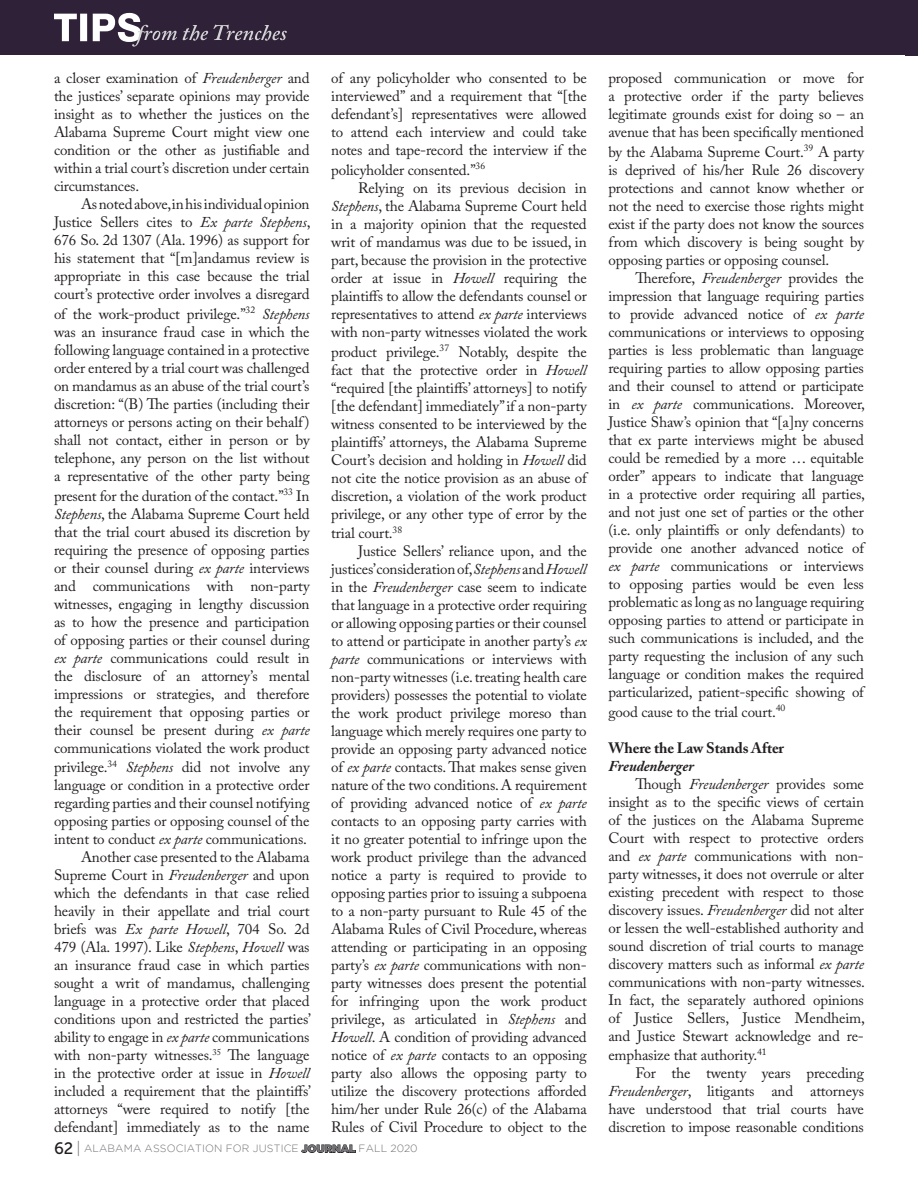
<style>
.page{position:relative;width:918px;height:1188px;background:#fff}
.page>*{position:absolute;margin:0;border:0;box-sizing:border-box;transform-origin:0 0}
.t1{font:15px/18px "Adobe Caslon Pro";letter-spacing:-.01em;color:#231f20;text-align:justify}
.t2{font:700 15px/18px "Adobe Caslon Pro";letter-spacing:-.01em;color:#231f20}
.t3{font:300 10.5px "Gotham";letter-spacing:.015em;color:#717074}
.s1{font-style:italic}
.s2{font-family:"Museo Sans 500";font-weight:400;font-size:16.5px;color:#231f20}
.s3{font-size:16.5px}
.s4{font-weight:900;color:#231f20}
</style>
<div class="page">
<div style="left:0;top:0;width:918px;height:55px;background:#2f2238"></div>
<svg style="left:54px;top:13px;width:233px;height:34px"></svg>
<p class="t1" style="left:54px;top:69px;width:257px">a closer examination of <span class="s1">Freudenberger</span> and the justices’ separate opinions may provide insight as to whether the justices on the Alabama Supreme Court might view one condition or the other as justifiable and within a trial court’s discretion under certain circumstances.</p>
<p class="t1" style="left:54px;top:195px;width:258px;text-indent:27px">As noted above, in his individual opinion Justice Sellers cites to <span class="s1">Ex parte Stephens</span>, 676 So. 2d 1307 (Ala. 1996) as support for his statement that “[m]andamus review is appropriate in this case because the trial court’s protective order involves a disregard</p>
<p class="t1" style="left:54px;top:305px;width:257px">of the work-product privilege.”<sup>32</sup> <span class="s1">Stephens </span>was an insurance fraud case in which the following language contained in a protective order entered by a trial court was challenged on mandamus as an abuse of the trial court’s discretion: “(B) The parties (including their attorneys or persons acting on their behalf) shall not contact, either in person or by telephone, any person on the list without a representative of the other party being</p>
<p class="t1" style="left:54px;top:486px;width:257px">present for the duration of the contact.”<sup>33</sup> In <span class="s1">Stephens</span>, the Alabama Supreme Court held that the trial court abused its discretion by requiring the presence of opposing parties or their counsel during <span class="s1">ex parte</span> interviews and communications with non-party witnesses, engaging in lengthy discussion as to how the presence and participation of opposing parties or their counsel during <span class="s1">ex parte</span> communications could result in the disclosure of an attorney’s mental impressions or strategies, and therefore the requirement that opposing parties or their counsel be present during <span class="s1">ex parte </span>communications violated the work product</p>
<p class="t1" style="left:54px;top:758px;width:257px">privilege.<sup>34</sup> <span class="s1">Stephens</span> did not involve any language or condition in a protective order regarding parties and their counsel notifying opposing parties or opposing counsel of the intent to conduct <span class="s1">ex parte</span> communications.</p>
<p class="t1" style="left:54px;top:848px;width:259px;text-indent:27px">Another case presented to the Alabama Supreme Court in <span class="s1">Freudenberger</span> and upon which the defendants in that case relied heavily in their appellate and trial court briefs was <span class="s1">Ex parte Howell</span>, 704 So. 2d 479 (Ala. 1997). Like <span class="s1">Stephens</span>, <span class="s1">Howell</span> was an insurance fraud case in which parties sought a writ of mandamus, challenging language in a protective order that placed conditions upon and restricted the parties’ ability to engage in <span class="s1">ex parte</span> communications with non-party witnesses.<sup>35</sup> The language in the protective order at issue in <span class="s1">Howell </span>included a requirement that the plaintiffs’ attorneys “were required to notify [the defendant] immediately as to the name</p>
<p class="t1" style="left:331px;top:69px;width:257px">of any policyholder who consented to be interviewed” and a requirement that “[the defendant’s] representatives were allowed to attend each interview and could take notes and tape-record the interview if the</p>
<p class="t1" style="left:331px;top:161px;width:155px">policyholder consented.”<sup>36</sup></p>
<p class="t1" style="left:331px;top:179px;width:257px;text-indent:27px">Relying on its previous decision in <span class="s1">Stephens</span>, the Alabama Supreme Court held in a majority opinion that the requested writ of mandamus was due to be issued, in part, because the provision in the protective order at issue in <span class="s1">Howell</span> requiring the plaintiffs to allow the defendants counsel or representatives to attend <span class="s1">ex parte</span> interviews with non-party witnesses violated the work</p>
<p class="t1" style="left:331px;top:342px;width:257px">product privilege.<sup>37</sup> Notably, despite the fact that the protective order in <span class="s1">Howell </span>“required [the plaintiffs’ attorneys] to notify [the defendant] immediately” if a non-party witness consented to be interviewed by the plaintiffs’ attorneys, the Alabama Supreme Court’s decision and holding in <span class="s1">Howell</span> did not cite the notice provision as an abuse of discretion, a violation of the work product privilege, or any other type of error by the</p>
<p class="t1" style="left:331px;top:524px;width:72px">trial court.<sup>38</sup></p>
<p class="t1" style="left:331px;top:542px;width:257px;text-indent:27px">Justice Sellers’ reliance upon, and the justices’consideration of, <span class="s1">Stephens</span> and <span class="s1">Howell </span>in the <span class="s1">Freudenberger</span> case seem to indicate that language in a protective order requiring or allowing opposing parties or their counsel to attend or participate in another party’s <span class="s1">ex parte</span> communications or interviews with non-party witnesses (i.e. treating health care providers) possesses the potential to violate the work product privilege moreso than language which merely requires one party to provide an opposing party advanced notice of <span class="s1">ex parte</span> contacts. That makes sense given nature of the two conditions. A requirement of providing advanced notice of <span class="s1">ex parte </span>contacts to an opposing party carries with it no greater potential to infringe upon the work product privilege than the advanced notice a party is required to provide to opposing parties prior to issuing a subpoena to a non-party pursuant to Rule 45 of the Alabama Rules of Civil Procedure, whereas attending or participating in an opposing party’s <span class="s1">ex parte</span> communications with non&shy;party witnesses does present the potential for infringing upon the work product privilege, as articulated in <span class="s1">Stephens</span> and <span class="s1">Howell</span>. A condition of providing advanced notice of <span class="s1">ex parte</span> contacts to an opposing party also allows the opposing party to utilize the discovery protections afforded him/her under Rule 26(c) of the Alabama Rules of Civil Procedure to object to the</p>
<p class="t3" style="left:54px;top:1143px;width:365px"><span class="s2">62</span> <span class="s3">|</span> ALABAMA ASSOCIATION FOR JUSTICE <span class="s4">JOURNAL</span> FALL 2020</p>
<p class="t1" style="left:608px;top:69px;width:257px">proposed communication or move for a protective order if the party believes legitimate grounds exist for doing so – an avenue that has been specifically mentioned</p>
<p class="t1" style="left:608px;top:143px;width:257px">by the Alabama Supreme Court.<sup>39</sup> A party is deprived of his/her Rule 26 discovery protections and cannot know whether or not the need to exercise those rights might exist if the party does not know the sources from which discovery is being sought by opposing parties or opposing counsel.</p>
<p class="t1" style="left:608px;top:269px;width:258px;text-indent:27px">Therefore, <span class="s1">Freudenberger</span> provides the impression that language requiring parties to provide advanced notice of <span class="s1">ex parte </span>communications or interviews to opposing parties is less problematic than language requiring parties to allow opposing parties and their counsel to attend or participate in <span class="s1">ex parte</span> communications. Moreover, Justice Shaw’s opinion that “[a]ny concerns that ex parte interviews might be abused could be remedied by a more … equitable order” appears to indicate that language in a protective order requiring all parties, and not just one set of parties or the other (i.e. only plaintiffs or only defendants) to provide one another advanced notice of <span class="s1">ex parte</span> communications or interviews to opposing parties would be even less problematic as long as no language requiring opposing parties to attend or participate in such communications is included, and the party requesting the inclusion of any such language or condition makes the required particularized, patient-specific showing of</p>
<p class="t1" style="left:608px;top:702px;width:179px">good cause to the trial court.<sup>40</sup></p>
<p class="t2" style="left:608px;top:738px;width:177px">Where the Law Stands After<br><span class="s1">Freudenberger</span></p>
<p class="t1" style="left:608px;top:774px;width:258px;text-indent:27px">Though <span class="s1">Freudenberger</span> provides some insight as to the specific views of certain of the justices on the Alabama Supreme Court with respect to protective orders and <span class="s1">ex parte</span> communications with non&shy;party witnesses, it does not overrule or alter existing precedent with respect to those discovery issues. <span class="s1">Freudenberger</span> did not alter or lessen the well-established authority and sound discretion of trial courts to manage discovery matters such as informal <span class="s1">ex parte </span>communications with non-party witnesses.<br>In fact, the separately authored opinions of Justice Sellers, Justice Mendheim, and Justice Stewart acknowledge and re-</p>
<p class="t1" style="left:608px;top:1046px;width:160px">emphasize that authority.<sup>41</sup></p>
<p class="t1" style="left:608px;top:1064px;width:257px;text-indent:27px">For the twenty years preceding <span class="s1">Freudenberger</span>, litigants and attorneys have understood that trial courts have discretion to impose reasonable conditions</p>
</div>
